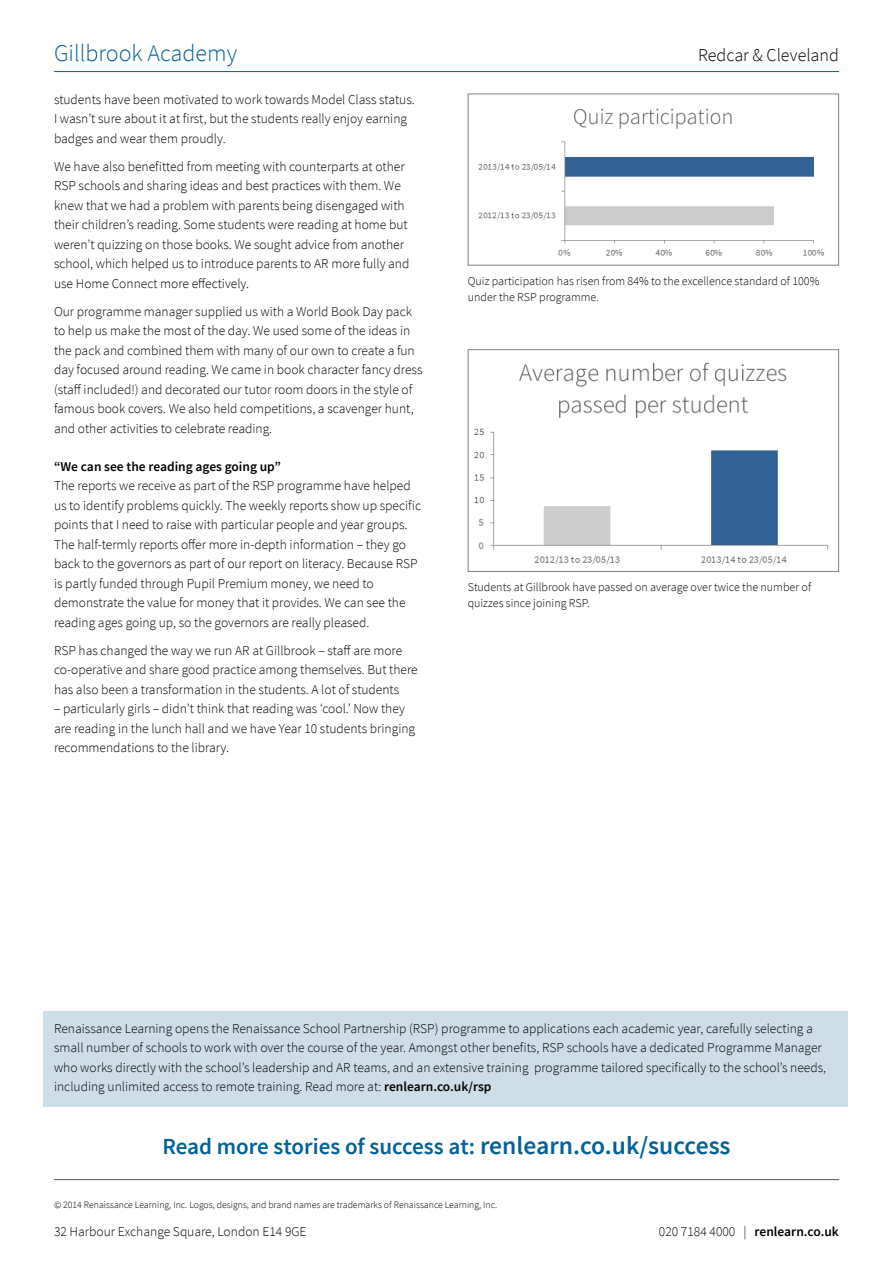
<style>
.page{position:relative;width:893px;height:1263px;background:#fff}
.page>*{position:absolute;margin:0;border:0;box-sizing:border-box;transform-origin:0 0}
.t1{font:300 24px "Source Sans Pro";color:#006299}
.t2{font:600 22.95px "Source Sans Pro";color:#006299}
.t3{font:300 18px "Source Sans Pro";color:#000}
.t4{font:300 13.5px/19.5px "Source Sans Pro";color:#000}
.t5{font:600 13.5px "Source Sans Pro";color:#000}
.t6{font:300 12px/16.5px "Source Sans Pro";color:#000}
.t7{font:300 9.75px "Source Sans Pro";color:#000}
.s1{font-weight:600}
.s2{font-size:25.5px}
.s3{font-weight:300}
</style>
<div class="page">
<hr style="left:54px;top:71px;width:785px;height:1px;background:#006299">
<div style="left:43px;top:1011px;width:804px;height:95px;background:#cddee9"></div>
<hr style="left:54px;top:1179px;width:785px;height:1px;background:#555">
<img style="left:478px;top:108px;width:347px;height:148px">
<div style="left:468px;top:94px;width:371px;height:172px;border:1px solid #808285"></div>
<img style="left:474px;top:362px;width:355px;height:203px">
<div style="left:468px;top:349px;width:371px;height:223px;border:1px solid #808285"></div>
<h1 class="t1" style="left:54px;top:38px;width:185px">Gillbrook Academy</h1>
<h3 class="t3" style="left:698px;top:44px;width:142px">Redcar &amp; Cleveland</h3>
<p class="t4" style="left:54px;top:90px;width:362px">students have been motivated to work towards Model Class status.<br>I wasn’t sure about it at first, but the students really enjoy earning badges and wear them proudly.</p>
<p class="t4" style="left:54px;top:156px;width:357px">We have also benefitted from meeting with counterparts at other RSP schools and sharing ideas and best practices with them. We knew that we had a problem with parents being disengaged with their children’s reading. Some students were reading at home but weren’t quizzing on those books. We sought advice from another school, which helped us to introduce parents to AR more fully and use Home Connect more effectively.</p>
<p class="t4" style="left:54px;top:301px;width:370px">Our programme manager supplied us with a World Book Day pack to help us make the most of the day. We used some of the ideas in the pack and combined them with many of our own to create a fun day focused around reading. We came in book character fancy dress (staff included!) and decorated our tutor room doors in the style of famous book covers. We also held competitions, a scavenger hunt, and other activities to celebrate reading.</p>
<p class="t5" style="left:54px;top:458px;width:228px">“We can see the reading ages going up”</p>
<p class="t4" style="left:54px;top:476px;width:369px">The reports we receive as part of the RSP programme have helped us to identify problems quickly. The weekly reports show up specific points that I need to raise with particular people and year groups.<br>The half-termly reports offer more in-depth information – they go back to the governors as part of our report on literacy. Because RSP is partly funded through Pupil Premium money, we need to demonstrate the value for money that it provides. We can see the reading ages going up, so the governors are really pleased.</p>
<p class="t4" style="left:54px;top:640px;width:365px">RSP has changed the way we run AR at Gillbrook – staff are more co-operative and share good practice among themselves. But there has also been a transformation in the students. A lot of students</p>
<p class="t4" style="left:54px;top:699px;width:363px">– particularly girls – didn’t think that reading was ‘cool.’ Now they are reading in the lunch hall and we have Year 10 students bringing recommendations to the library.</p>
<p class="t6" style="left:468px;top:273px;width:353px">Quiz participation has risen from 84% to the excellence standard of 100% under the RSP programme.</p>
<p class="t6" style="left:468px;top:579px;width:345px">Students at Gillbrook have passed on average over twice the number of quizzes since joining RSP.</p>
<p class="t4" style="left:54px;top:1018px;width:774px">Renaissance Learning opens the Renaissance School Partnership (RSP) programme to applications each academic year, carefully selecting a small number of schools to work with over the course of the year. Amongst other benefits, RSP schools have a dedicated Programme Manager who works directly with the school’s leadership and AR teams, and an extensive training programme tailored specifically to the school’s needs, including unlimited access to remote training. Read more at: <span class="s1">renlearn.co.uk/rsp</span></p>
<h2 class="t2" style="left:162px;top:1132px;width:570px">Read more stories of success at: <span class="s2">renlearn.co.uk/success</span></h2>
<p class="t7" style="left:54px;top:1199px;width:445px">© 2014 Renaissance Learning, Inc. Logos, designs, and brand names are trademarks of Renaissance Learning, Inc.</p>
<p class="t4" style="left:54px;top:1222px;width:254px">32 Harbour Exchange Square, London E14 9GE</p>
<p class="t5" style="left:659px;top:1223px;width:182px"><span class="s3">020 7184 4000 |</span> renlearn.co.uk</p>
</div>
